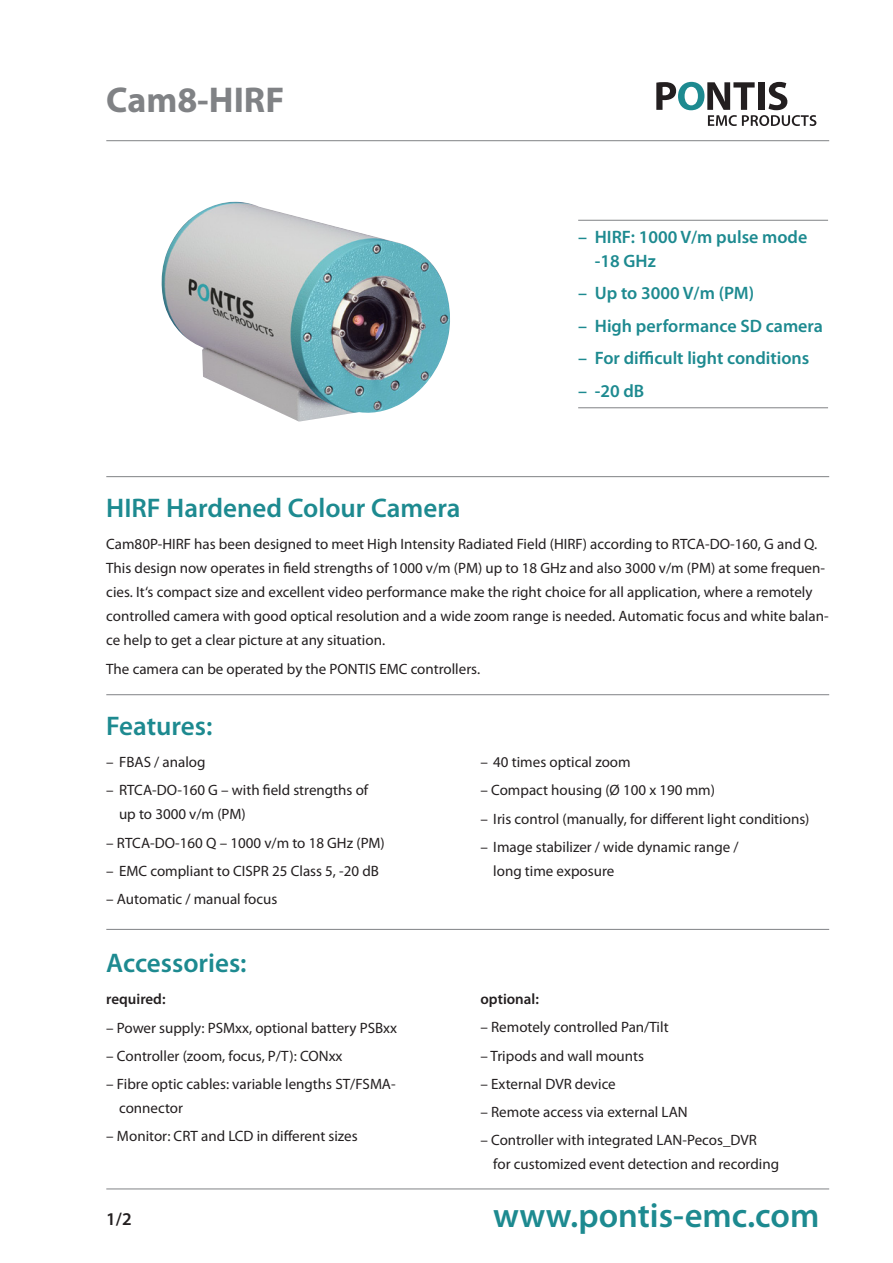
<style>
.page{position:relative;width:893px;height:1263px;background:#fff}
.page>*{position:absolute;margin:0;border:0;box-sizing:border-box;transform-origin:0 0}
.t1{font:700 36px "Myriad Pro";color:#808285}
.t2{font:600 34.65px "Myriad Pro";color:#1d8a90}
.t3{font:600 27px "Myriad Pro";color:#1d8a90}
.t4{font:600 18px/24px "Myriad Pro";color:#1d8a90}
.t5{font:600 18px "Myriad Pro";color:#231f20}
.t6{font:15px/24px "Myriad Pro";color:#231f20}
.t7{font:600 15px "Myriad Pro";color:#231f20}
</style>
<div class="page">
<hr style="left:106px;top:140px;width:723px;height:1px;background:#808285">
<hr style="left:106px;top:476px;width:723px;height:1px;background:#808285">
<hr style="left:106px;top:694px;width:723px;height:1px;background:#808285">
<hr style="left:106px;top:929px;width:723px;height:1px;background:#808285">
<img style="left:161px;top:202px;width:289px;height:220px">
<svg style="left:656px;top:82px;width:160px;height:44px"></svg>
<hr style="left:106px;top:1188px;width:723px;height:1px;background:#808285">
<hr style="left:578px;top:220px;width:250px;height:1px;background:#808285">
<hr style="left:578px;top:407px;width:250px;height:1px;background:#808285">
<h1 class="t1" style="left:106px;top:80px;width:179px">Cam8-HIRF</h1>
<p class="t4" style="left:595px;top:225px;width:214px;text-indent:-17px">– HIRF: 1000 V/m pulse mode -18 GHz</p>
<p class="t4" style="left:578px;top:281px;width:177px">– Up to 3000 V/m (PM)</p>
<p class="t4" style="left:578px;top:314px;width:246px">– High performance SD camera</p>
<p class="t4" style="left:578px;top:346px;width:233px">– For difficult light conditions</p>
<p class="t4" style="left:578px;top:379px;width:68px">– -20 dB</p>
<h3 class="t3" style="left:106px;top:493px;width:356px">HIRF Hardened Colour Camera</h3>
<p class="t6" style="left:106px;top:532px;width:724px">Cam80P-HIRF has been designed to meet High Intensity Radiated Field (HIRF) according to RTCA-DO-160, G and Q.<br>This design now operates in field strengths of 1000 v/m (PM) up to 18 GHz and also 3000 v/m (PM) at some frequen&shy;cies. It‘s compact size and excellent video performance make the right choice for all application, where a remotely controlled camera with good optical resolution and a wide zoom range is needed. Automatic focus and white balan&shy;ce help to get a clear picture at any situation.</p>
<p class="t6" style="left:106px;top:657px;width:375px">The camera can be operated by the PONTIS EMC controllers.</p>
<h3 class="t3" style="left:106px;top:711px;width:108px">Features:</h3>
<p class="t6" style="left:106px;top:750px;width:101px">– FBAS / analog</p>
<p class="t6" style="left:119px;top:779px;width:251px;text-indent:-13px">– RTCA-DO-160 G – with field strengths of up to 3000 v/m (PM)</p>
<p class="t6" style="left:106px;top:831px;width:280px">– RTCA-DO-160 Q – 1000 v/m to 18 GHz (PM)</p>
<p class="t6" style="left:106px;top:859px;width:274px">– EMC compliant to CISPR 25 Class 5, -20 dB</p>
<p class="t6" style="left:106px;top:887px;width:173px">– Automatic / manual focus</p>
<h3 class="t3" style="left:106px;top:948px;width:142px">Accessories:</h3>
<p class="t7" style="left:106px;top:991px;width:61px">required:</p>
<p class="t6" style="left:106px;top:1016px;width:292px">– Power supply: PSMxx, optional battery PSBxx</p>
<p class="t6" style="left:106px;top:1044px;width:238px">– Controller (zoom, focus, P/T): CONxx</p>
<p class="t6" style="left:119px;top:1072px;width:278px;text-indent:-13px">– Fibre optic cables: variable lengths ST/FSMA&shy;connector</p>
<p class="t6" style="left:106px;top:1124px;width:253px">– Monitor: CRT and LCD in different sizes</p>
<p class="t5" style="left:106px;top:1209px;width:27px">1/2</p>
<p class="t6" style="left:480px;top:750px;width:152px">– 40 times optical zoom</p>
<p class="t6" style="left:480px;top:779px;width:236px">– Compact housing (Ø 100 x 190 mm)</p>
<p class="t6" style="left:480px;top:807px;width:331px">– Iris control (manually, for different light conditions)</p>
<p class="t6" style="left:493px;top:835px;width:247px;text-indent:-13px">– Image stabilizer / wide dynamic range / long time exposure</p>
<p class="t7" style="left:480px;top:991px;width:60px">optional:</p>
<p class="t6" style="left:480px;top:1016px;width:190px">– Remotely controlled Pan/Tilt</p>
<p class="t6" style="left:480px;top:1044px;width:165px">– Tripods and wall mounts</p>
<p class="t6" style="left:480px;top:1072px;width:137px">– External DVR device</p>
<p class="t6" style="left:480px;top:1100px;width:209px">– Remote access via external LAN</p>
<p class="t6" style="left:493px;top:1129px;width:287px;text-indent:-13px">– Controller with integrated LAN-Pecos_DVR<br>for customized event detection and recording</p>
<h2 class="t2" style="left:493px;top:1196px;width:328px">www.pontis-emc.com</h2>
</div>
